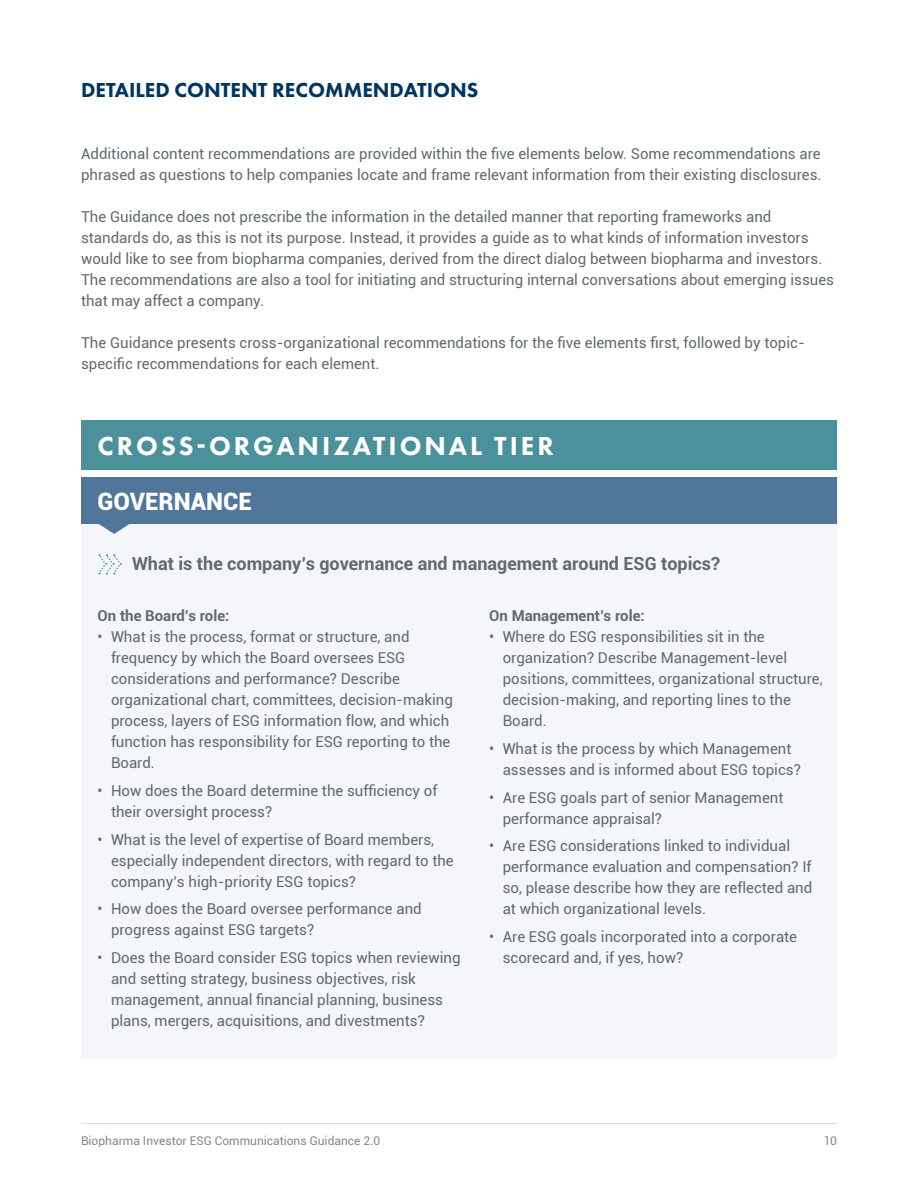
<style>
.page{position:relative;width:918px;height:1188px;background:#fff}
.page>*{position:absolute;margin:0;border:0;box-sizing:border-box;transform-origin:0 0}
.t1{font:800 27px "Futura PT";letter-spacing:.11em;color:#fff}
.t2{font:900 24px "Roboto";color:#fff}
.t3{font:800 21px "Futura PT";color:#00355f}
.t4{font:700 18px "Roboto";color:#606a70}
.t5{font:15px/21px "Roboto";color:#606a70}
.t6{font:700 15px "Roboto";color:#606a70}
.t7{font:12px "Roboto";color:#606a70}
</style>
<div class="page">
<hr style="left:81px;top:1123px;width:756px;height:1px;background:#50769a">
<div style="left:81px;top:477px;width:756px;height:581px;background:#f4f6f9"></div>
<div style="left:81px;top:477px;width:756px;height:46px;background:#50769a"></div>
<div style="left:81px;top:420px;width:756px;height:50px;background:#4b919b"></div>
<svg style="left:98px;top:554px;width:24px;height:20px"></svg>
<svg style="left:96px;top:523px;width:36px;height:11px"></svg>
<h3 class="t3" style="left:81px;top:77px;width:399px">DETAILED CONTENT RECOMMENDATIONS</h3>
<p class="t5" style="left:81px;top:143px;width:742px">Additional content recommendations are provided within the five elements below. Some recommendations are phrased as questions to help companies locate and frame relevant information from their existing disclosures.</p>
<p class="t5" style="left:81px;top:206px;width:755px">The Guidance does not prescribe the information in the detailed manner that reporting frameworks and standards do, as this is not its purpose. Instead, it provides a guide as to what kinds of information investors would like to see from biopharma companies, derived from the direct dialog between biopharma and investors.<br>The recommendations are also a tool for initiating and structuring internal conversations about emerging issues that may affect a company.</p>
<p class="t5" style="left:81px;top:332px;width:725px">The Guidance presents cross-organizational recommendations for the five elements first, followed by topic&shy;specific recommendations for each element.</p>
<h1 class="t1" style="left:98px;top:429px;width:458px">CROSS-ORGANIZATIONAL TIER</h1>
<h2 class="t2" style="left:98px;top:485px;width:156px">GOVERNANCE</h2>
<p class="t4" style="left:132px;top:551px;width:590px">What is the company’s governance and management around ESG topics?</p>
<p class="t6" style="left:489px;top:605px;width:157px">On Management’s role:</p>
<p class="t5" style="left:503px;top:626px;width:321px;text-indent:-14px">• Where do ESG responsibilities sit in the organization? Describe Management-level positions, committees, organizational structure, decision-making, and reporting lines to the Board.</p>
<p class="t5" style="left:503px;top:737px;width:300px;text-indent:-14px">• What is the process by which Management assesses and is informed about ESG topics?</p>
<p class="t5" style="left:503px;top:786px;width:282px;text-indent:-14px">• Are ESG goals part of senior Management performance appraisal?</p>
<p class="t5" style="left:503px;top:835px;width:311px;text-indent:-14px">• Are ESG considerations linked to individual performance evaluation and compensation? If so, please describe how they are reflected and at which organizational levels.</p>
<p class="t5" style="left:503px;top:926px;width:296px;text-indent:-14px">• Are ESG goals incorporated into a corporate scorecard and, if yes, how?</p>
<p class="t6" style="left:98px;top:605px;width:134px">On the Board’s role:</p>
<p class="t5" style="left:111px;top:626px;width:343px;text-indent:-14px">• What is the process, format or structure, and frequency by which the Board oversees ESG considerations and performance? Describe organizational chart, committees, decision-making process, layers of ESG information flow, and which function has responsibility for ESG reporting to the Board.</p>
<p class="t5" style="left:111px;top:779px;width:328px;text-indent:-14px">• How does the Board determine the sufficiency of their oversight process?</p>
<p class="t5" style="left:111px;top:828px;width:344px;text-indent:-14px">• What is the level of expertise of Board members, especially independent directors, with regard to the company’s high-priority ESG topics?</p>
<p class="t5" style="left:111px;top:898px;width:312px;text-indent:-14px">• How does the Board oversee performance and progress against ESG targets?</p>
<p class="t5" style="left:111px;top:947px;width:351px;text-indent:-14px">• Does the Board consider ESG topics when reviewing and setting strategy, business objectives, risk management, annual financial planning, business plans, mergers, acquisitions, and divestments?</p>
<p class="t7" style="left:81px;top:1132px;width:301px">Biopharma Investor ESG Communications Guidance 2.0</p>
<p class="t7" style="left:823px;top:1132px;width:15px">10</p>
</div>
